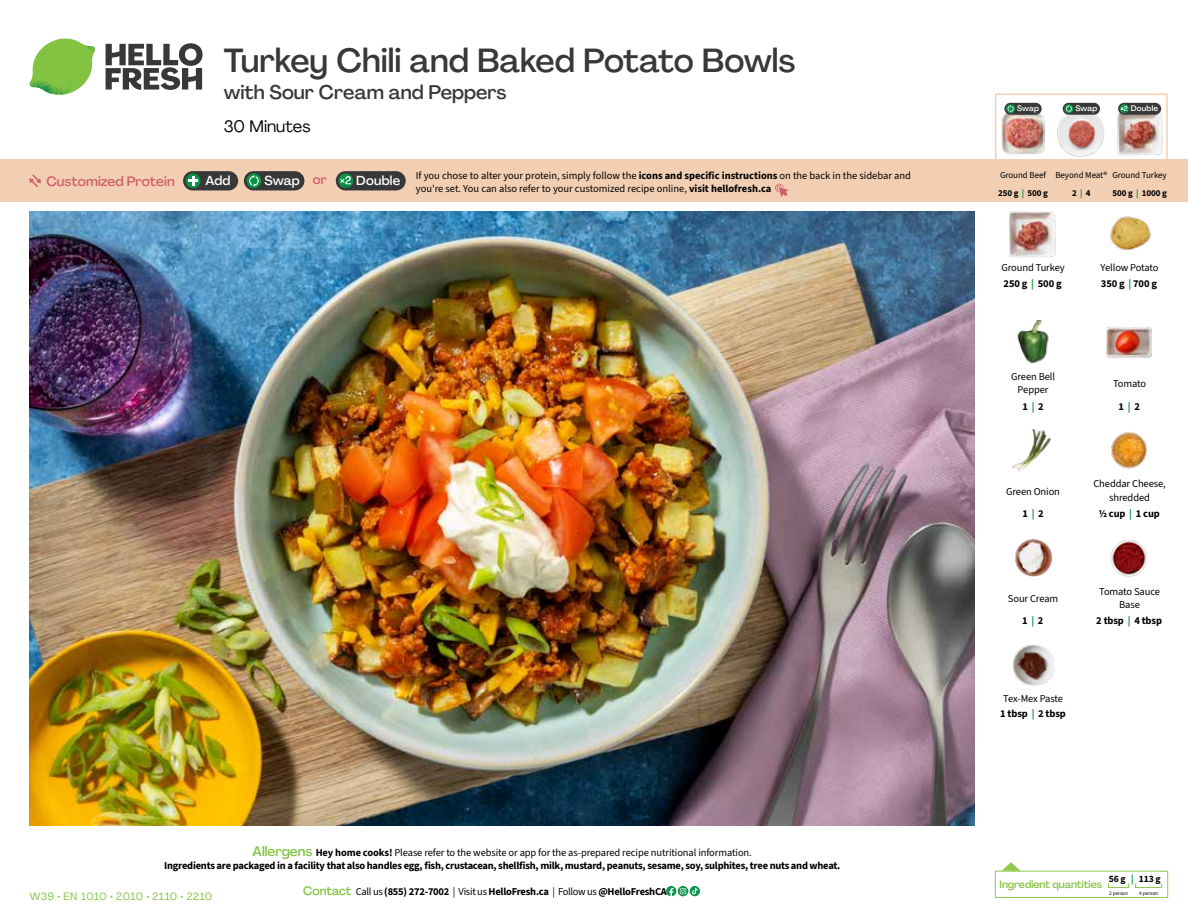
<style>
.page{position:relative;width:1188px;height:918px;background:#fff}
.page>*{position:absolute;margin:0;border:0;box-sizing:border-box;transform-origin:0 0}
.t1{font:500 33px "Agrandir";color:#383839}
.t2{font:500 19.5px "Agrandir";color:#383839}
.t3{font:16.5px "Agrandir";color:#000}
.t4{font:500 13.5px "Agrandir";color:#d15f6a}
.t5{font:500 12.9px "Agrandir";letter-spacing:.015em;color:#fff}
.t6{font:10.5px/13.5px "Source Sans 3";letter-spacing:-.02em;color:#000;text-align:center}
.t7{font:10.5px/13.5px "Source Sans 3";letter-spacing:-.01em;color:#000;text-align:center}
.t8{font:10.5px "Agrandir";letter-spacing:.05em;color:#82c341}
.t9{font:500 10.5px "Agrandir";letter-spacing:-.01em;color:#82c341}
.t10{font:9.6px "Source Sans 3";color:#000}
.t11{font:9px/17.5px "Source Sans 3";letter-spacing:-.01em;color:#000}
.t12{font:500 7.95px "Agrandir";letter-spacing:.025em;color:#fff}
.t13{font:5.25px "Source Sans 3";letter-spacing:-.01em;color:#000}
.s1{font-style:inherit}
.s2{color:#d15f6a}
.s3{color:#0b9446}
.s4{font-family:"Agrandir";font-weight:500;font-size:13.5px;color:#82c341}
.s5{font-family:"Agrandir";font-weight:500;font-size:12px;color:#82c341}
</style>
<div class="page">
<svg style="left:106px;top:43px;width:97px;height:47px"></svg>
<svg style="left:34px;top:39px;width:59px;height:38px"></svg>
<img style="left:65px;top:39px;width:30px;height:25px">
<img style="left:33px;top:60px;width:56px;height:10px">
<img style="left:29px;top:64px;width:58px;height:31px">
<img style="left:64px;top:70px;width:25px;height:24px">
<img style="left:30px;top:211px;width:945px;height:615px">
<svg style="left:690px;top:886px;width:10px;height:10px"></svg>
<svg style="left:666px;top:886px;width:32px;height:10px"></svg>
<svg style="left:1002px;top:862px;width:19px;height:9px"></svg>
<div style="left:995px;top:871px;width:173px;height:27px;border:1px solid #91c84e"></div>
<div style="left:1108px;top:883px;width:21px;height:5px;border:1px solid #91c84e"></div>
<div style="left:1135px;top:883px;width:27px;height:5px;border:1px solid #91c84e"></div>
<img style="left:1017px;top:321px;width:32px;height:43px">
<img style="left:1106px;top:326px;width:46px;height:33px">
<img style="left:1012px;top:428px;width:39px;height:44px">
<img style="left:1111px;top:431px;width:37px;height:38px">
<img style="left:1015px;top:539px;width:37px;height:38px">
<img style="left:1110px;top:539px;width:38px;height:38px">
<img style="left:1013px;top:645px;width:41px;height:41px">
<img style="left:1110px;top:216px;width:41px;height:34px">
<img style="left:1010px;top:212px;width:45px;height:45px">
<div style="left:0;top:160px;width:1188px;height:42px;background:#f2cfb3"></div>
<svg style="left:29px;top:174px;width:12px;height:13px"></svg>
<div style="left:336px;top:171px;width:70px;height:19px;background:#383839;border-radius:10px"></div>
<svg style="left:338px;top:173px;width:15px;height:15px"></svg>
<div style="left:341px;top:180px;width:11px;height:11px;background:#000;opacity:.35"></div>
<svg style="left:339px;top:176px;width:12px;height:8px"></svg>
<div style="left:244px;top:171px;width:60px;height:19px;background:#383839;border-radius:10px"></div>
<div style="left:247px;top:173px;width:14px;height:15px;background:#0b9446;border-radius:50%"></div>
<svg style="left:249px;top:175px;width:10px;height:12px"></svg>
<div style="left:183px;top:171px;width:55px;height:19px;background:#383839;border-radius:10px"></div>
<div style="left:186px;top:173px;width:14px;height:15px;background:#0b9446;border-radius:50%"></div>
<svg style="left:188px;top:176px;width:10px;height:10px"></svg>
<svg style="left:775px;top:183px;width:13px;height:14px"></svg>
<div style="left:995px;top:94px;width:173px;height:69px;border:2px solid #f2cfb3"></div>
<img style="left:1001px;top:113px;width:44px;height:42px">
<img style="left:1057px;top:109px;width:47px;height:48px">
<img style="left:1117px;top:111px;width:45px;height:45px">
<div style="left:1118px;top:103px;width:43px;height:12px;background:#383839;border-radius:6px"></div>
<svg style="left:1120px;top:104px;width:9px;height:9px"></svg>
<div style="left:1122px;top:108px;width:6px;height:7px;background:#000;opacity:.35"></div>
<svg style="left:1120px;top:106px;width:8px;height:8px"></svg>
<div style="left:1063px;top:103px;width:37px;height:12px;background:#383839;border-radius:6px"></div>
<svg style="left:1064px;top:104px;width:9px;height:9px"></svg>
<svg style="left:1066px;top:105px;width:6px;height:7px"></svg>
<div style="left:1004px;top:103px;width:38px;height:12px;background:#383839;border-radius:6px"></div>
<svg style="left:1006px;top:104px;width:9px;height:9px"></svg>
<svg style="left:1008px;top:105px;width:6px;height:7px"></svg>
<h1 class="t1" style="left:224px;top:40px;width:573px">Turkey Chili and Baked Potato Bowls</h1>
<h2 class="t2" style="left:224px;top:80px;width:284px">with Sour Cream and Peppers</h2>
<h3 class="t3" style="left:224px;top:116px;width:88px">30 Minutes</h3>
<p class="t12" style="left:1017px;top:104px;width:24px">Swap</p>
<p class="t12" style="left:1075px;top:104px;width:24px">Swap</p>
<p class="t12" style="left:1131px;top:104px;width:29px">Double</p>
<p class="t7" style="left:416px;top:168px;width:497px;text-align:left">If you chose to alter your protein, simply follow the <span class="s1">icons and specific instructions</span> on the back in the sidebar and you're set. You can also refer to your customized recipe online, <span class="s1">visit hellofresh.ca</span></p>
<p class="t4" style="left:46px;top:173px;width:130px">Customized Protein</p>
<p class="t5" style="left:205px;top:172px;width:27px">Add</p>
<p class="t5" style="left:264px;top:172px;width:64px">Swap <span class="s2">or</span></p>
<p class="t5" style="left:356px;top:172px;width:45px">Double</p>
<p class="t11" style="left:998px;top:167px;width:51px">Ground Beef<br><span class="s1">250 g</span> <span class="s3">|</span> <span class="s1">500 g</span></p>
<p class="t11" style="left:1055px;top:167px;width:53px;text-align:center">Beyond Meat®<br><span class="s1">2</span> <span class="s3">|</span> <span class="s1">4</span></p>
<p class="t11" style="left:1112px;top:167px;width:56px">Ground Turkey<br><span class="s1">500 g</span> <span class="s3">|</span> <span class="s1">1000 g</span></p>
<p class="t7" style="left:1001px;top:259px;width:65px;line-height:16.5px;text-align:left">Ground Turkey<br><span class="s1">250 g</span> <span class="s3">|</span> <span class="s1">500 g</span></p>
<p class="t7" style="left:1011px;top:370px;width:46px">Green Bell<br>Pepper</p>
<p class="t6" style="left:1022px;top:400px;width:23px">1 <span class="s3">|</span> 2</p>
<p class="t7" style="left:1101px;top:259px;width:59px;line-height:16.6px;text-align:left">Yellow Potato<br><span class="s1">350 g</span> <span class="s3">|</span> <span class="s1">700 g</span></p>
<p class="t7" style="left:1113px;top:372px;width:35px;line-height:22.5px">Tomato<br><span class="s1">1</span> <span class="s3">|</span> <span class="s1">2</span></p>
<p class="t7" style="left:1006px;top:480px;width:55px;line-height:22.5px">Green Onion<br><span class="s1">1</span> <span class="s3">|</span> <span class="s1">2</span></p>
<p class="t7" style="left:1093px;top:477px;width:74px">Cheddar Cheese, shredded</p>
<p class="t6" style="left:1098px;top:507px;width:63px">1/2 cup <span class="s3">|</span> 1 cup</p>
<p class="t7" style="left:1008px;top:587px;width:52px;line-height:22.5px">Sour Cream<br><span class="s1">1</span> <span class="s3">|</span> <span class="s1">2</span></p>
<p class="t7" style="left:1099px;top:584px;width:62px">Tomato Sauce<br>Base</p>
<p class="t6" style="left:1096px;top:614px;width:67px">2 tbsp <span class="s3">|</span> 4 tbsp</p>
<p class="t6" style="left:164px;top:846px;width:678px"><span class="s4">Allergens</span> Hey home cooks! <span class="s1">Please refer to the website or app for the as-prepared recipe nutritional information.<br></span>Ingredients are packaged in a facility that also handles egg, fish, crustacean, shellfish, milk, mustard, peanuts, sesame, soy, sulphites, tree nuts and wheat.</p>
<p class="t8" style="left:30px;top:890px;width:184px">W39 • EN 1010 • 2010 • 2110 • 2210</p>
<p class="t6" style="left:303px;top:885px;width:365px"><span class="s5">Contact</span> <span class="s1">Call us</span> (855) 272-7002 <span class="s1">| Visit us</span> HelloFresh.ca <span class="s1">| Follow us</span> @HelloFreshCA</p>
<p class="t7" style="left:1000px;top:691px;width:67px;line-height:15px;text-align:left">Tex-Mex Paste<br><span class="s1">1 tbsp</span> <span class="s3">|</span> <span class="s1">2 tbsp</span></p>
<p class="t10" style="left:1109px;top:873px;width:53px">56 g <span class="s3">|</span> 113 g</p>
<p class="t13" style="left:1109px;top:890px;width:20px">2 person</p>
<p class="t13" style="left:1139px;top:890px;width:20px">4 person</p>
<p class="t9" style="left:1000px;top:878px;width:104px">Ingredient quantities</p>
</div>
